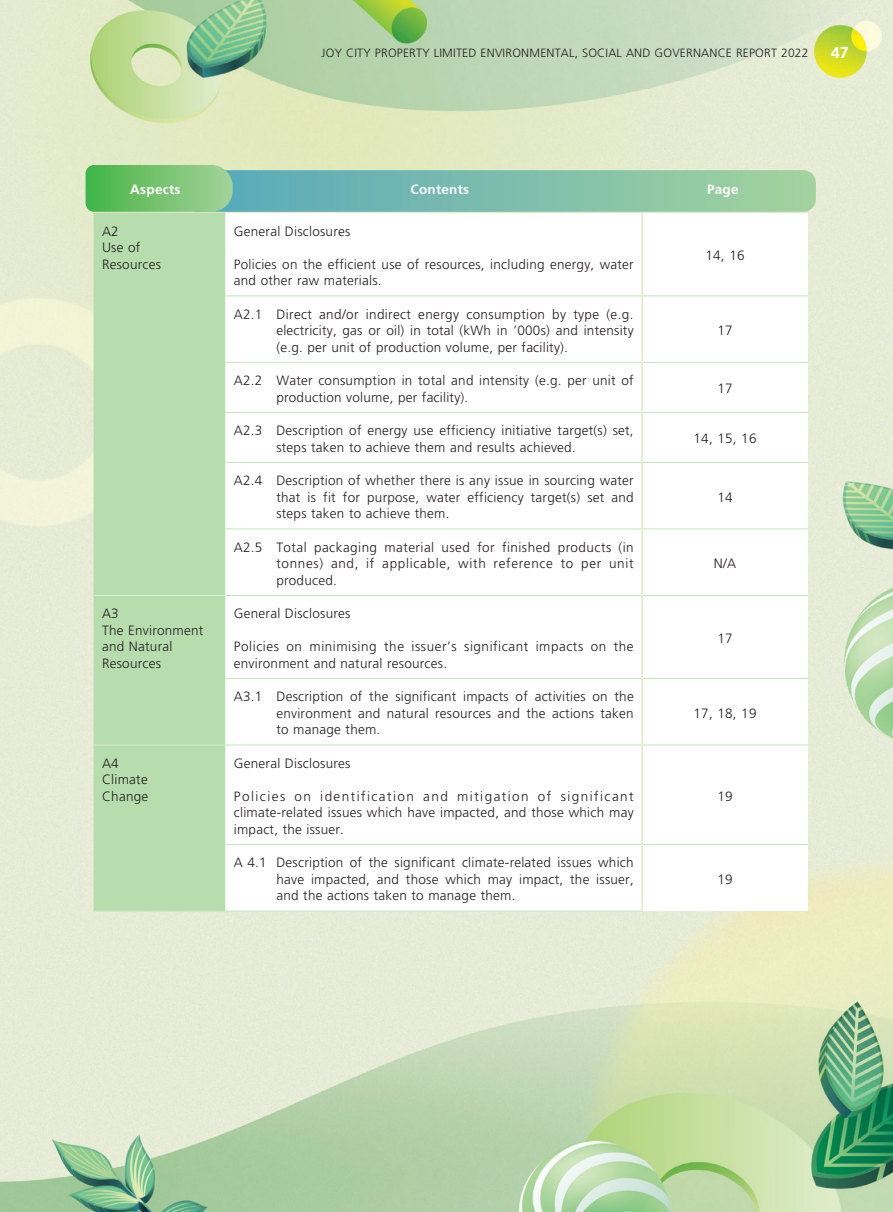
<style>
.page{position:relative;width:893px;height:1212px;background:#fff}
.page>*{position:absolute;margin:0;border:0;box-sizing:border-box;transform-origin:0 0}
.t1{font:600 15px "ITC Avant Garde Std";color:#fff}
.t2{font:300 13.5px/16.5px "Frutiger LT Std";letter-spacing:.02em;color:#231f20}
.t3{font:300 13.5px/16.5px "Frutiger LT Std";letter-spacing:.04em;color:#231f20}
.t4{font:700 13.5px "Frutiger LT Std";letter-spacing:.02em;color:#fff}
.t5{font:300 12px "Frutiger LT Std";letter-spacing:.02em;color:#231f20}
</style>
<div class="page">
<img style="left:0;top:0;width:893px;height:1212px">
<div style="left:94px;top:213px;width:131px;height:698px;background:#b7dcae"></div>
<svg style="left:225px;top:213px;width:583px;height:698px"></svg>
<hr style="left:225px;top:295px;width:416px;height:1px;background:#c7e3c0">
<hr style="left:643px;top:295px;width:165px;height:1px;background:#c7e3c0">
<hr style="left:225px;top:362px;width:416px;height:1px;background:#c7e3c0">
<hr style="left:643px;top:362px;width:165px;height:1px;background:#c7e3c0">
<hr style="left:225px;top:412px;width:416px;height:1px;background:#c7e3c0">
<hr style="left:643px;top:412px;width:165px;height:1px;background:#c7e3c0">
<hr style="left:225px;top:462px;width:416px;height:1px;background:#c7e3c0">
<hr style="left:643px;top:462px;width:165px;height:1px;background:#c7e3c0">
<hr style="left:225px;top:529px;width:416px;height:1px;background:#c7e3c0">
<hr style="left:643px;top:529px;width:165px;height:1px;background:#c7e3c0">
<hr style="left:225px;top:595px;width:416px;height:1px;background:#c7e3c0">
<hr style="left:643px;top:595px;width:165px;height:1px;background:#c7e3c0">
<hr style="left:225px;top:678px;width:416px;height:1px;background:#c7e3c0">
<hr style="left:643px;top:678px;width:165px;height:1px;background:#c7e3c0">
<hr style="left:225px;top:745px;width:416px;height:1px;background:#c7e3c0">
<hr style="left:643px;top:745px;width:165px;height:1px;background:#c7e3c0">
<hr style="left:225px;top:844px;width:416px;height:1px;background:#c7e3c0">
<hr style="left:643px;top:844px;width:165px;height:1px;background:#c7e3c0">
<hr style="left:225px;top:911px;width:418px;height:1px;background:#c7e3c0">
<hr style="left:641px;top:213px;width:2px;height:83px;background:#e0e9c7">
<hr style="left:641px;top:296px;width:2px;height:66px;background:#e0e9c7">
<hr style="left:641px;top:362px;width:2px;height:50px;background:#e0e9c7">
<hr style="left:641px;top:412px;width:2px;height:50px;background:#e0e9c7">
<hr style="left:641px;top:462px;width:2px;height:67px;background:#e0e9c7">
<hr style="left:641px;top:529px;width:2px;height:66px;background:#e0e9c7">
<hr style="left:641px;top:595px;width:2px;height:83px;background:#e0e9c7">
<hr style="left:641px;top:678px;width:2px;height:67px;background:#e0e9c7">
<hr style="left:641px;top:745px;width:2px;height:99px;background:#e0e9c7">
<hr style="left:641px;top:844px;width:2px;height:67px;background:#e0e9c7">
<hr style="left:94px;top:911px;width:131px;height:1px;background:#c7e3c0">
<hr style="left:94px;top:595px;width:131px;height:1px;background:#d8ebd4">
<hr style="left:94px;top:745px;width:131px;height:1px;background:#d8ebd4">
<hr style="left:94px;top:211px;width:131px;height:2px;background:#e0e9c7">
<hr style="left:225px;top:211px;width:417px;height:2px;background:#e0e9c7">
<hr style="left:642px;top:211px;width:166px;height:2px;background:#e0e9c7">
<svg style="left:86px;top:165px;width:730px;height:47px;background:#86c3a2"></svg>
<p class="t5" style="left:322px;top:46px;width:488px">JOY CITY PROPERTY LIMITED ENVIRONMENTAL, SOCIAL AND GOVERNANCE REPORT 2022</p>
<p class="t1" style="left:831px;top:43px;width:20px">47</p>
<p class="t4" style="left:130px;top:181px;width:52px">Aspects</p>
<p class="t4" style="left:411px;top:181px;width:60px">Contents</p>
<p class="t4" style="left:707px;top:181px;width:33px">Page</p>
<p class="t2" style="left:102px;top:223px;width:60px">A2<br>Use of<br>Resources</p>
<p class="t2" style="left:234px;top:223px;width:118px">General Disclosures</p>
<p class="t2" style="left:234px;top:256px;width:401px">Policies on the efficient use of resources, including energy, water and other raw materials.</p>
<p class="t2" style="left:276px;top:306px;width:359px;text-align:justify;text-indent:-43px">A2.1 Direct and/or indirect energy consumption by type (e.g. electricity, gas or oil) in total (kWh in ’000s) and intensity (e.g. per unit of production volume, per facility).</p>
<p class="t2" style="left:705px;top:248px;width:41px">14, 16</p>
<p class="t2" style="left:717px;top:322px;width:17px">17</p>
<p class="t2" style="left:276px;top:372px;width:359px;text-indent:-43px">A2.2 Water consumption in total and intensity (e.g. per unit of production volume, per facility).</p>
<p class="t2" style="left:717px;top:381px;width:17px">17</p>
<p class="t2" style="left:276px;top:422px;width:359px;text-indent:-43px">A2.3 Description of energy use efficiency initiative target(s) set, steps taken to achieve them and results achieved.</p>
<p class="t2" style="left:693px;top:431px;width:64px">14, 15, 16</p>
<p class="t2" style="left:276px;top:472px;width:359px;text-align:justify;text-indent:-43px">A2.4 Description of whether there is any issue in sourcing water that is fit for purpose, water efficiency target(s) set and steps taken to achieve them.</p>
<p class="t2" style="left:717px;top:489px;width:17px">14</p>
<p class="t2" style="left:276px;top:539px;width:359px;text-align:justify;text-indent:-43px">A2.5 Total packaging material used for finished products (in tonnes) and, if applicable, with reference to per unit produced.</p>
<p class="t2" style="left:102px;top:605px;width:103px">A3<br>The Environment and Natural<br>Resources</p>
<p class="t2" style="left:234px;top:605px;width:118px">General Disclosures</p>
<p class="t3" style="left:234px;top:638px;width:401px">Policies on minimising the issuer’s significant impacts on the environment and natural resources.</p>
<p class="t2" style="left:276px;top:688px;width:359px;text-align:justify;text-indent:-43px">A3.1 Description of the significant impacts of activities on the environment and natural resources and the actions taken to manage them.</p>
<p class="t2" style="left:714px;top:555px;width:24px">N/A</p>
<p class="t2" style="left:717px;top:630px;width:17px">17</p>
<p class="t2" style="left:693px;top:705px;width:64px">17, 18, 19</p>
<p class="t2" style="left:102px;top:755px;width:48px">A4<br>Climate<br>Change</p>
<p class="t2" style="left:234px;top:755px;width:118px">General Disclosures</p>
<p class="t2" style="left:234px;top:788px;width:401px;text-align:justify">Policies on identification and mitigation of significant climate-related issues which have impacted, and those which may impact, the issuer.</p>
<p class="t2" style="left:717px;top:788px;width:17px">19</p>
<p class="t2" style="left:276px;top:854px;width:359px;text-align:justify;text-indent:-43px">A 4.1 Description of the significant climate-related issues which have impacted, and those which may impact, the issuer, and the actions taken to manage them.</p>
<p class="t2" style="left:717px;top:871px;width:17px">19</p>
</div>
